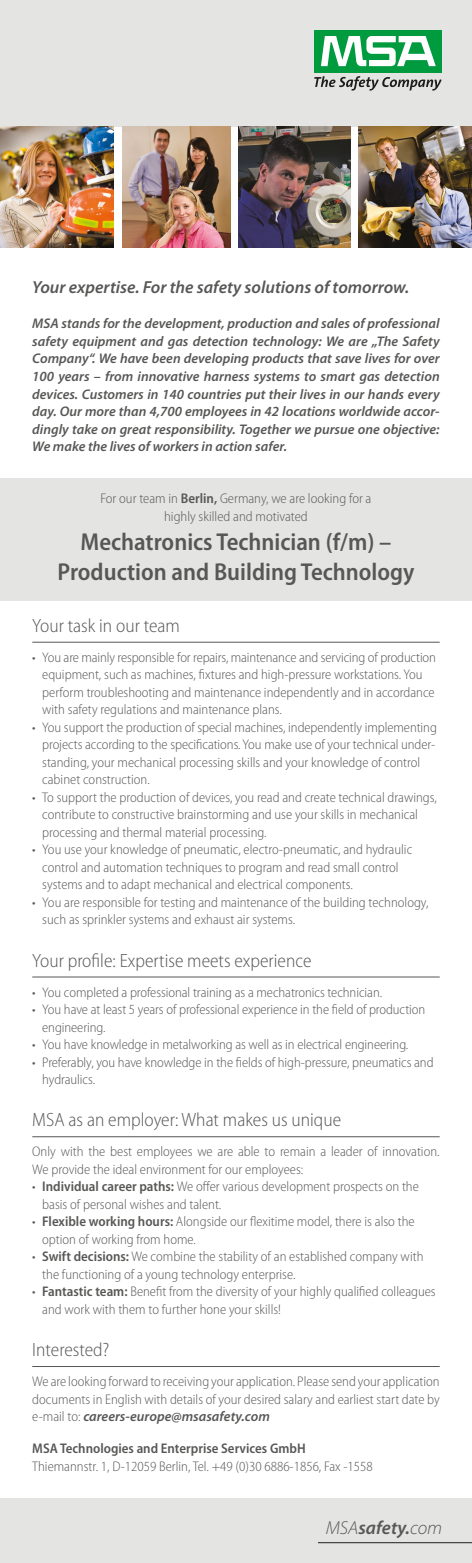
<style>
.page{position:relative;width:472px;height:1563px;background:#fff}
.page>*{position:absolute;margin:0;border:0;box-sizing:border-box;transform-origin:0 0}
.t1{font:600 semi-condensed 24.5px/29.4px "Myriad Pro";color:#575756;text-align:center}
.t2{font:300 semi-condensed 19.25px "Myriad Pro";color:#575756}
.t3{font:italic 600 18.9px "Myriad Pro";color:#575756}
.t4{font:italic 600 17.5px "Myriad Pro";color:#575756}
.t5{font:300 semi-condensed 14px/17.5px "Myriad Pro";color:#575756}
.t6{font:italic 600 14px/17.5px "Myriad Pro";color:#575756;text-align:justify}
.t7{font:600 semi-condensed 14px "Myriad Pro";color:#575756}
.s1{font-weight:600}
.s2{font-weight:600;font-style:italic;font-stretch:normal}
.s3{font-weight:300}
</style>
<div class="page">
<div style="left:0;top:0;width:471px;height:126px;background:#e4e4e3"></div>
<div style="left:314px;top:30px;width:127px;height:42px;background:#009b3e"></div>
<svg style="left:321px;top:36px;width:114px;height:30px"></svg>
<svg style="left:314px;top:76px;width:127px;height:15px"></svg>
<img style="left:238px;top:126px;width:112px;height:122px">
<img style="left:0;top:126px;width:113px;height:122px">
<img style="left:122px;top:126px;width:108px;height:122px">
<img style="left:358px;top:126px;width:113px;height:122px">
<div style="left:0;top:478px;width:471px;height:122px;background:#e4e4e3"></div>
<hr style="left:32px;top:642px;width:407px;height:1px;background:#575756">
<hr style="left:32px;top:976px;width:407px;height:1px;background:#575756">
<hr style="left:32px;top:1136px;width:407px;height:1px;background:#575756">
<hr style="left:32px;top:1366px;width:407px;height:1px;background:#575756">
<div style="left:0;top:1498px;width:471px;height:65px;background:#e4e4e3"></div>
<hr style="left:317px;top:1542px;width:154px;height:1px;background:#1d1d1b">
<p class="t4" style="left:32px;top:276px;width:378px">Your expertise. For the safety solutions of tomorrow.</p>
<p class="t6" style="left:32px;top:315px;width:408px">MSA stands for the development, production and sales of professional safety equipment and gas detection technology: We are „The Safety Company“. We have been developing products that save lives for over 100 years – from innovative harness systems to smart gas detection devices. Customers in 140 countries put their lives in our hands every day. Our more than 4,700 employees in 42 locations worldwide accor&shy;dingly take on great responsibility. Together we pursue one objective:<br>We make the lives of workers in action safer.</p>
<p class="t5" style="left:100px;top:490px;width:272px;text-align:center">For our team in <span class="s1">Berlin,</span> Germany, we are looking for a highly skilled and motivated</p>
<h1 class="t1" style="left:57px;top:528px;width:358px">Mechatronics Technician (f/m) –<br>Production and Building Technology</h1>
<h2 class="t2" style="left:32px;top:614px;width:149px">Your task in our team</h2>
<p class="t5" style="left:42px;top:648px;width:395px;text-indent:-10px">• You are mainly responsible for repairs, maintenance and servicing of production equipment, such as machines, fixtures and high-pressure workstations. You perform troubleshooting and maintenance independently and in accordance with safety regulations and maintenance plans.</p>
<p class="t5" style="left:42px;top:718px;width:396px;text-indent:-10px">• You support the production of special machines, independently implementing projects according to the specifications. You make use of your technical under&shy;standing, your mechanical processing skills and your knowledge of control cabinet construction.</p>
<p class="t5" style="left:42px;top:788px;width:396px;text-indent:-10px">• To support the production of devices, you read and create technical drawings, contribute to constructive brainstorming and use your skills in mechanical processing and thermal material processing.</p>
<p class="t5" style="left:42px;top:841px;width:371px;text-indent:-10px">• You use your knowledge of pneumatic, electro-pneumatic, and hydraulic control and automation techniques to program and read small control systems and to adapt mechanical and electrical components.</p>
<p class="t5" style="left:42px;top:893px;width:387px;text-indent:-10px">• You are responsible for testing and maintenance of the building technology, such as sprinkler systems and exhaust air systems.</p>
<h2 class="t2" style="left:32px;top:948px;width:280px">Your profile: Expertise meets experience</h2>
<p class="t5" style="left:32px;top:983px;width:351px">• You completed a professional training as a mechatronics technician.</p>
<p class="t5" style="left:42px;top:1000px;width:384px;text-indent:-10px">• You have at least 5 years of professional experience in the field of production engineering.</p>
<p class="t5" style="left:32px;top:1035px;width:377px">• You have knowledge in metalworking as well as in electrical engineering.</p>
<p class="t5" style="left:42px;top:1053px;width:392px;text-indent:-10px">• Preferably, you have knowledge in the fields of high-pressure, pneumatics and hydraulics.</p>
<h2 class="t2" style="left:32px;top:1108px;width:310px">MSA as an employer: What makes us unique</h2>
<p class="t5" style="left:32px;top:1142px;width:408px">Only with the best employees we are able to remain a leader of innovation.<br>We provide the ideal environment for our employees:</p>
<p class="t5" style="left:42px;top:1177px;width:378px;text-indent:-10px">• <span class="s1">Individual career paths:</span> We offer various development prospects on the basis of personal wishes and talent.</p>
<p class="t5" style="left:42px;top:1212px;width:373px;text-indent:-10px">• <span class="s1">Flexible working hours:</span> Alongside our flexitime model, there is also the option of working from home.</p>
<p class="t5" style="left:42px;top:1247px;width:382px;text-indent:-10px">• <span class="s1">Swift decisions:</span> We combine the stability of an established company with the functioning of a young technology enterprise.</p>
<p class="t5" style="left:42px;top:1282px;width:394px;text-indent:-10px">• <span class="s1">Fantastic team:</span> Benefit from the diversity of your highly qualified colleagues and work with them to further hone your skills!</p>
<h2 class="t2" style="left:32px;top:1338px;width:79px">Interested?</h2>
<p class="t5" style="left:32px;top:1372px;width:408px;text-align:justify">We are looking forward to receiving your application. Please send your application documents in English with details of your desired salary and earliest start date by e-mail to: <span class="s2">careers-europe@msasafety.com</span></p>
<p class="t7" style="left:32px;top:1441px;width:275px">MSA Technologies and Enterprise Services GmbH</p>
<p class="t5" style="left:32px;top:1457px;width:342px">Thiemannstr. 1, D-12059 Berlin, Tel. +49 (0)30 6886-1856, Fax -1558</p>
<h3 class="t3" style="left:325px;top:1516px;width:118px"><span class="s3">MSA</span>safety.<span class="s3">com</span></h3>
</div>
